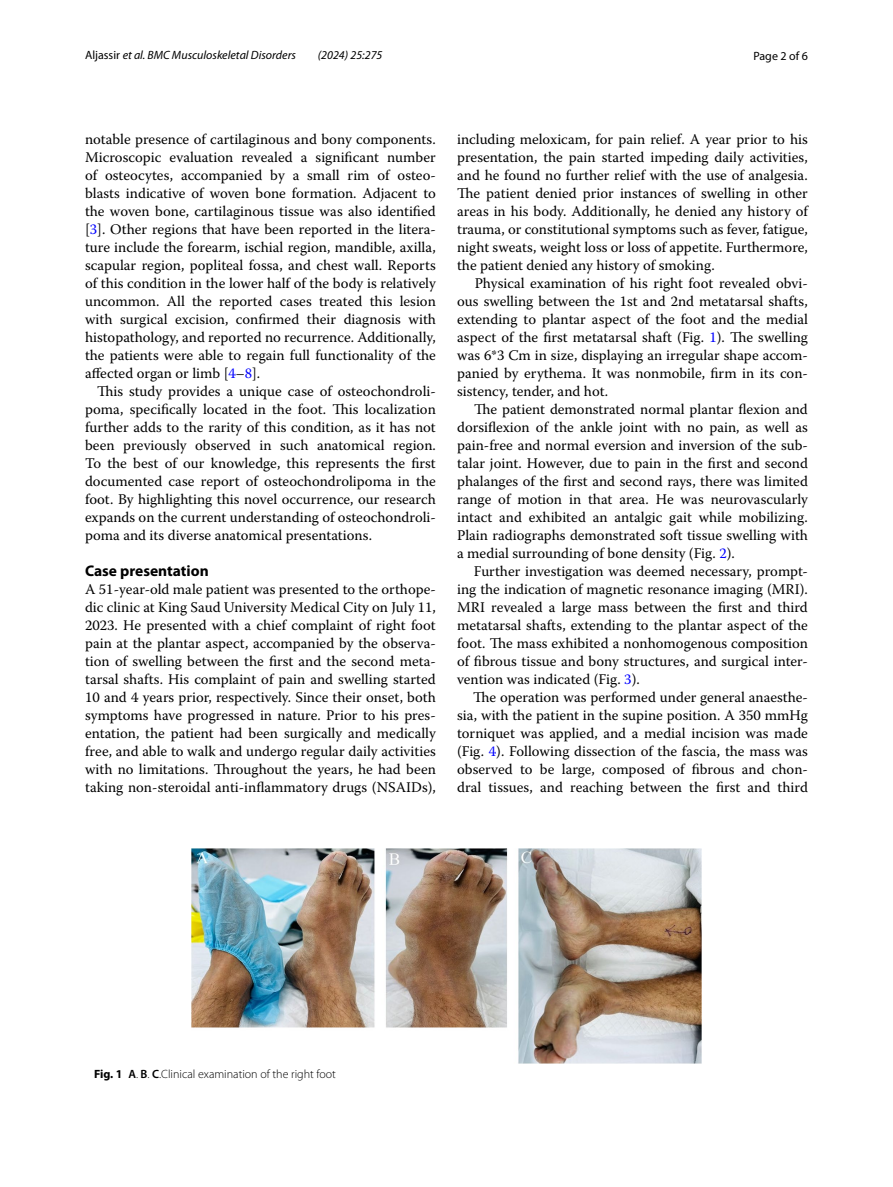
<style>
.page{position:relative;width:893px;height:1187px;background:#fff}
.page>*{position:absolute;margin:0;border:0;box-sizing:border-box;transform-origin:0 0}
.t1{font:700 15.45px "Myriad Pro";color:#000}
.t2{font:14.7px/18px "Warnock Pro";color:#000;text-align:justify}
.t3{font:italic 12px "Myriad Pro";color:#000}
.t4{font:300 12px "Myriad Pro";color:#000}
.t5{font:12px "Myriad Pro";color:#000}
.s1{font-style:normal}
.s2{color:#00f}
.s3{font-weight:700}
.s4{font-weight:600}
</style>
<div class="page">
<img style="left:191px;top:848px;width:511px;height:214px">
<p class="t3" style="left:85px;top:48px;width:212px"><span class="s1">Aljassir</span> et al. BMC Musculoskeletal Disorders</p>
<p class="t3" style="left:318px;top:48px;width:66px">(2024) 25:275</p>
<p class="t5" style="left:753px;top:48px;width:56px">Page 2 of 6</p>
<p class="t2" style="left:85px;top:130px;width:352px">notable presence of cartilaginous and bony components.<br>Microscopic evaluation revealed a significant number of osteocytes, accompanied by a small rim of osteo&shy;blasts indicative of woven bone formation. Adjacent to the woven bone, cartilaginous tissue was also identified [<span class="s2">3</span>]. Other regions that have been reported in the litera&shy;ture include the forearm, ischial region, mandible, axilla, scapular region, popliteal fossa, and chest wall. Reports of this condition in the lower half of the body is relatively uncommon. All the reported cases treated this lesion with surgical excision, confirmed their diagnosis with histopathology, and reported no recurrence. Additionally, the patients were able to regain full functionality of the affected organ or limb [<span class="s2">4</span>–<span class="s2">8</span>].</p>
<p class="t2" style="left:85px;top:382px;width:352px;text-indent:12px">This study provides a unique case of osteochondroli&shy;poma, specifically located in the foot. This localization further adds to the rarity of this condition, as it has not been previously observed in such anatomical region.<br>To the best of our knowledge, this represents the first documented case report of osteochondrolipoma in the foot. By highlighting this novel occurrence, our research expands on the current understanding of osteochondroli&shy;poma and its diverse anatomical presentations.</p>
<p class="t1" style="left:85px;top:560px;width:125px">Case presentation</p>
<p class="t2" style="left:85px;top:580px;width:352px">A 51-year-old male patient was presented to the orthope&shy;dic clinic at King Saud University Medical City on July 11, 2023. He presented with a chief complaint of right foot pain at the plantar aspect, accompanied by the observa&shy;tion of swelling between the first and the second meta&shy;tarsal shafts. His complaint of pain and swelling started 10 and 4 years prior, respectively. Since their onset, both symptoms have progressed in nature. Prior to his pres&shy;entation, the patient had been surgically and medically free, and able to walk and undergo regular daily activities with no limitations. Throughout the years, he had been taking non-steroidal anti-inflammatory drugs (NSAIDs),</p>
<p class="t2" style="left:457px;top:130px;width:352px">including meloxicam, for pain relief. A year prior to his presentation, the pain started impeding daily activities, and he found no further relief with the use of analgesia.<br>The patient denied prior instances of swelling in other areas in his body. Additionally, he denied any history of trauma, or constitutional symptoms such as fever, fatigue, night sweats, weight loss or loss of appetite. Furthermore, the patient denied any history of smoking.</p>
<p class="t2" style="left:457px;top:274px;width:352px;text-indent:18px">Physical examination of his right foot revealed obvi&shy;ous swelling between the 1st and 2nd metatarsal shafts, extending to plantar aspect of the foot and the medial aspect of the first metatarsal shaft (Fig. <span class="s2">1</span>). The swelling was 6*3 Cm in size, displaying an irregular shape accom&shy;panied by erythema. It was nonmobile, firm in its con&shy;sistency, tender, and hot.</p>
<p class="t2" style="left:457px;top:400px;width:352px;text-indent:17px">The patient demonstrated normal plantar flexion and dorsiflexion of the ankle joint with no pain, as well as pain-free and normal eversion and inversion of the sub&shy;talar joint. However, due to pain in the first and second phalanges of the first and second rays, there was limited range of motion in that area. He was neurovascularly intact and exhibited an antalgic gait while mobilizing.<br>Plain radiographs demonstrated soft tissue swelling with a medial surrounding of bone density (Fig. <span class="s2">2</span>).</p>
<p class="t2" style="left:457px;top:562px;width:352px;text-indent:17px">Further investigation was deemed necessary, prompt&shy;ing the indication of magnetic resonance imaging (MRI).<br>MRI revealed a large mass between the first and third metatarsal shafts, extending to the plantar aspect of the foot. The mass exhibited a nonhomogenous composition of fibrous tissue and bony structures, and surgical inter&shy;vention was indicated (Fig. <span class="s2">3</span>).</p>
<p class="t2" style="left:457px;top:688px;width:352px;text-indent:16px">The operation was performed under general anaesthe&shy;sia, with the patient in the supine position. A 350 mmHg torniquet was applied, and a medial incision was made (Fig. <span class="s2">4</span>). Following dissection of the fascia, the mass was observed to be large, composed of fibrous and chon&shy;dral tissues, and reaching between the first and third</p>
<p class="t4" style="left:94px;top:1067px;width:243px"><span class="s3">Fig. 1</span> <span class="s4">A</span>. <span class="s4">B</span>. <span class="s4">C</span>.Clinical examination of the right foot</p>
</div>
